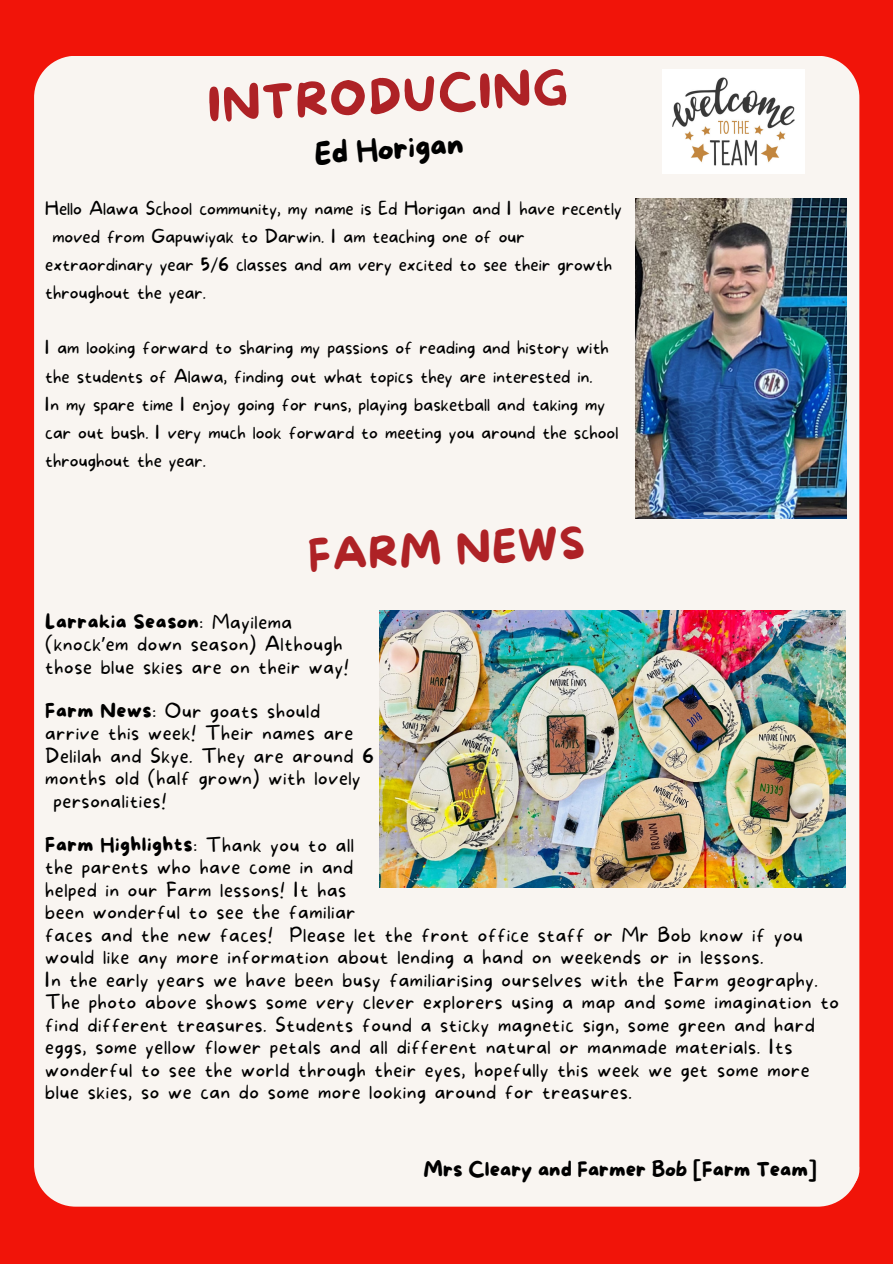
<style>
.page{position:relative;width:893px;height:1264px;background:#fff}
.page>*{position:absolute;margin:0;border:0;box-sizing:border-box;transform-origin:0 0}
.t1{font:48px "More Sugar";color:#ae2226}
.t2{font:43.5px "More Sugar";color:#ae2226}
.t3{font:30px "More Sugar";color:#000}
.t4{font:20.25px "More Sugar";color:#000}
.t5{font:100 19.5px/22.5px "More Sugar";letter-spacing:.03em;color:#000}
.t6{font:100 18px "More Sugar";color:#000}
.s1{font-weight:400}
.s2{font-family:"Noto Sans";font-weight:400}
</style>
<div class="page">
<div style="left:0;top:0;width:892px;height:1263px;background:#f11409"></div>
<div style="left:34px;top:56px;width:825px;height:1150px;background:#f9f5f1"></div>
<div style="left:381px;top:1148px;width:478px;height:43px;background:#f9f5f1;border-radius:21px"></div>
<img style="left:380px;top:610px;width:465px;height:277px">
<img style="left:635px;top:198px;width:210px;height:320px">
<img style="left:662px;top:69px;width:142px;height:105px">
<p class="t1" style="left:206px;top:79px;width:362px;rotate:-3deg">INTRODUCING</p>
<p class="t3" style="left:313px;top:138px;width:151px;rotate:-4deg">Ed Horigan</p>
<h3 class="t6" style="left:45px;top:198px;width:578px">Hello Alawa School community, my name is Ed Horigan and I have recently</h3>
<p class="t6" style="left:52px;top:226px;width:474px">moved from Gapuwiyak to Darwin. I am teaching one of our</p>
<p class="t6" style="left:45px;top:254px;width:568px">extraordinary year 5/6 classes and am very excited to see their growth</p>
<p class="t6" style="left:45px;top:282px;width:162px">throughout the year.</p>
<p class="t6" style="left:45px;top:337px;width:565px">I am looking forward to sharing my passions of reading and history with</p>
<p class="t6" style="left:45px;top:365px;width:549px">the students of Alawa, finding out what topics they are interested in.</p>
<p class="t6" style="left:45px;top:393px;width:561px">In my spare time I enjoy going for runs, playing basketball and taking my</p>
<p class="t6" style="left:45px;top:422px;width:574px">car out bush. I very much look forward to meeting you around the school</p>
<p class="t6" style="left:45px;top:450px;width:162px">throughout the year.</p>
<h3 class="t2" style="left:307px;top:533px;width:278px;rotate:-3deg">FARM NEWS</h3>
<h3 class="t5" style="left:45px;top:611px;width:305px"><span class="s1">Larrakia Season</span>: Mayilema (knock<span class="s2">’</span>em down season) Although those blue skies are on their way!</h3>
<h3 class="t5" style="left:45px;top:700px;width:276px"><span class="s1">Farm News</span>: Our goats should</h3>
<h3 class="t5" style="left:45px;top:722px;width:309px">arrive this week! Their names are</h3>
<h3 class="t5" style="left:45px;top:745px;width:330px">Delilah and Skye. They are around 6</h3>
<h3 class="t5" style="left:45px;top:767px;width:317px">months old (half grown) with lovely</h3>
<h3 class="t5" style="left:53px;top:790px;width:114px">personalities!</h3>
<p class="t5" style="left:45px;top:834px;width:795px"><span class="s1">Farm Highlights</span>: Thank you to all<br>the parents who have come in and<br>helped in our Farm lessons! It has<br>been wonderful to see the familiar<br>faces and the new faces! Please let the front office staff or Mr Bob know if you would like any more information about lending a hand on weekends or in lessons.<br>In the early years we have been busy familiarising ourselves with the Farm geography.<br>The photo above shows some very clever explorers using a map and some imagination to find different treasures. Students found a sticky magnetic sign, some green and hard eggs, some yellow flower petals and all different natural or manmade materials. Its wonderful to see the world through their eyes, hopefully this week we get some more blue skies, so we can do some more looking around for treasures.</p>
<h1 class="t4" style="left:423px;top:1157px;width:394px">Mrs Cleary and Farmer Bob [Farm Team]</h1>
</div>
